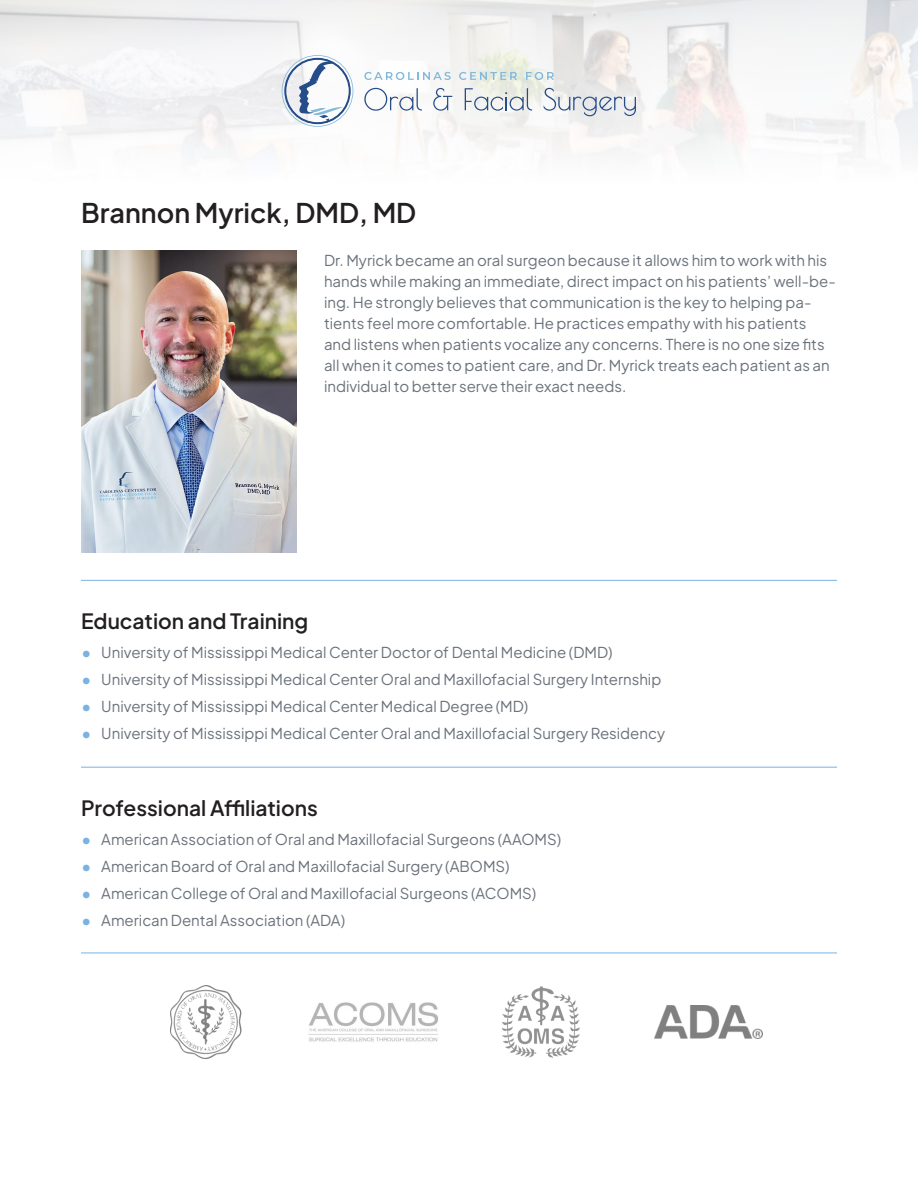
<style>
.page{position:relative;width:918px;height:1188px;background:#fff}
.page>*{position:absolute;margin:0;border:0;box-sizing:border-box;transform-origin:0 0}
.t1{font:600 27px "Plus Jakarta Sans";color:#231f20}
.t2{font:600 21px "Plus Jakarta Sans";color:#231f20}
.t3{font:15px/21px "Plus Jakarta Sans";color:#6b727b}
.s1{font-weight:800;color:#7cb2e0}
</style>
<div class="page">
<img style="left:0;top:0;width:918px;height:157px">
<svg style="left:364px;top:72px;width:87px;height:8px"></svg>
<svg style="left:459px;top:72px;width:58px;height:8px"></svg>
<svg style="left:526px;top:72px;width:28px;height:8px"></svg>
<svg style="left:364px;top:88px;width:58px;height:23px"></svg>
<svg style="left:433px;top:88px;width:19px;height:23px"></svg>
<svg style="left:465px;top:88px;width:67px;height:23px"></svg>
<svg style="left:544px;top:88px;width:92px;height:28px"></svg>
<svg style="left:282px;top:55px;width:71px;height:72px"></svg>
<img style="left:81px;top:250px;width:216px;height:303px">
<hr style="left:81px;top:953px;width:756px;height:1px;background:#7cb2e0">
<hr style="left:81px;top:767px;width:756px;height:1px;background:#7cb2e0">
<hr style="left:81px;top:580px;width:756px;height:1px;background:#7cb2e0">
<img style="left:502px;top:986px;width:78px;height:72px">
<img style="left:170px;top:985px;width:71px;height:74px">
<img style="left:308px;top:1002px;width:130px;height:40px">
<img style="left:654px;top:1005px;width:108px;height:34px">
<p class="t1" style="left:81px;top:190px;width:337px">Brannon Myrick, DMD, MD</p>
<p class="t3" style="left:324px;top:248px;width:513px">Dr. Myrick became an oral surgeon because it allows him to work with his hands while making an immediate, direct impact on his patients’ well-be&shy;ing. He strongly believes that communication is the key to helping pa&shy;tients feel more comfortable. He practices empathy with his patients and listens when patients vocalize any concerns. There is no one size fits all when it comes to patient care, and Dr. Myrick treats each patient as an individual to better serve their exact needs.</p>
<p class="t2" style="left:81px;top:603px;width:229px">Education and Training</p>
<p class="t3" style="left:81px;top:641px;width:533px"><span class="s1">•</span> University of Mississippi Medical Center Doctor of Dental Medicine (DMD)</p>
<p class="t3" style="left:81px;top:668px;width:582px"><span class="s1">•</span> University of Mississippi Medical Center Oral and Maxillofacial Surgery Internship</p>
<p class="t3" style="left:81px;top:695px;width:449px"><span class="s1">•</span> University of Mississippi Medical Center Medical Degree (MD)</p>
<p class="t3" style="left:81px;top:722px;width:586px"><span class="s1">•</span> University of Mississippi Medical Center Oral and Maxillofacial Surgery Residency</p>
<p class="t2" style="left:81px;top:790px;width:238px">Professional Affiliations</p>
<p class="t3" style="left:81px;top:827px;width:482px"><span class="s1">•</span> American Association of Oral and Maxillofacial Surgeons (AAOMS)</p>
<p class="t3" style="left:81px;top:854px;width:430px"><span class="s1">•</span> American Board of Oral and Maxillofacial Surgery (ABOMS)</p>
<p class="t3" style="left:81px;top:881px;width:457px"><span class="s1">•</span> American College of Oral and Maxillofacial Surgeons (ACOMS)</p>
<p class="t3" style="left:81px;top:908px;width:266px"><span class="s1">•</span> American Dental Association (ADA)</p>
</div>
